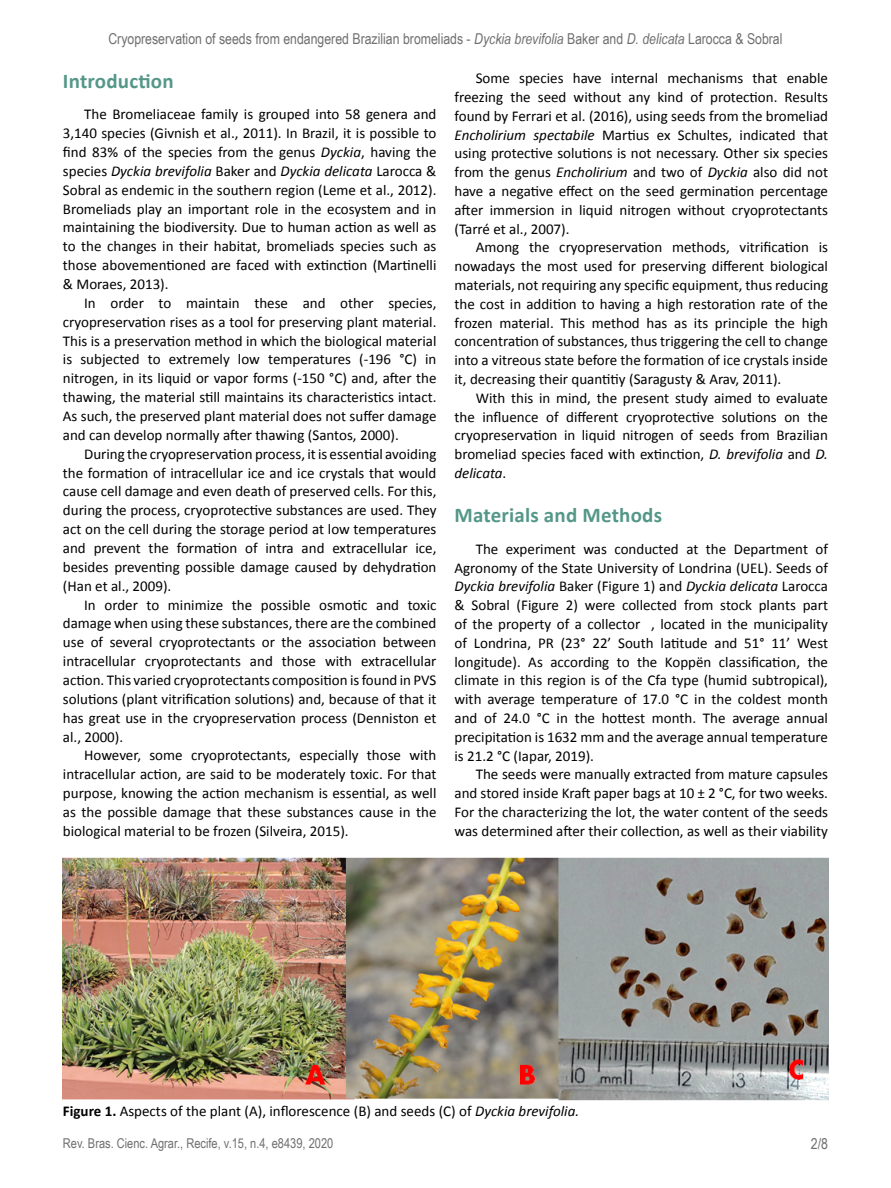
<style>
.page{position:relative;width:891px;height:1188px;background:#fff}
.page>*{position:absolute;margin:0;border:0;box-sizing:border-box;transform-origin:0 0}
.t1{font:700 21px "Calibri";letter-spacing:.01em;color:#549788}
.t2{font:15px/18.9px "Calibri";color:#000;text-align:justify}
.t3{font:15px "Arial Narrow";color:#706f6f}
.t4{font:13.5px "Arial Narrow";color:#706f6f}
.s1{font-style:italic}
.s2{font-weight:700}
</style>
<div class="page">
<img style="left:63px;top:857px;width:765px;height:244px">
<p class="t3" style="left:108px;top:28px;width:676px">Cryopreservation of seeds from endangered Brazilian bromeliads - <span class="s1">Dyckia brevifolia</span> Baker and <span class="s1">D. delicata</span> Larocca &amp; Sobral</p>
<h1 class="t1" style="left:63px;top:67px;width:112px">Introduction</h1>
<p class="t2" style="left:63px;top:105px;width:375px;text-indent:21px">The Bromeliaceae family is grouped into 58 genera and 3,140 species (Givnish et al., 2011). In Brazil, it is possible to find 83% of the species from the genus <span class="s1">Dyckia</span>, having the species <span class="s1">Dyckia brevifolia</span> Baker and <span class="s1">Dyckia delicata</span> Larocca &amp; Sobral as endemic in the southern region (Leme et al., 2012).<br>Bromeliads play an important role in the ecosystem and in maintaining the biodiversity. Due to human action as well as to the changes in their habitat, bromeliads species such as those abovementioned are faced with extinction (Martinelli &amp; Moraes, 2013).</p>
<p class="t2" style="left:63px;top:294px;width:375px;text-indent:21px">In order to maintain these and other species, cryopreservation rises as a tool for preserving plant material.<br>This is a preservation method in which the biological material is subjected to extremely low temperatures (-196 °C) in nitrogen, in its liquid or vapor forms (-150 °C) and, after the thawing, the material still maintains its characteristics intact.<br>As such, the preserved plant material does not suffer damage and can develop normally after thawing (Santos, 2000).</p>
<p class="t2" style="left:63px;top:444px;width:375px;text-indent:21px">During the cryopreservation process, it is essential avoiding the formation of intracellular ice and ice crystals that would cause cell damage and even death of preserved cells. For this, during the process, cryoprotective substances are used. They act on the cell during the storage period at low temperatures and prevent the formation of intra and extracellular ice, besides preventing possible damage caused by dehydration (Han et al., 2009).</p>
<p class="t2" style="left:63px;top:595px;width:375px;text-indent:21px">In order to minimize the possible osmotic and toxic damage when using these substances, there are the combined use of several cryoprotectants or the association between intracellular cryoprotectants and those with extracellular action. This varied cryoprotectants composition is found in PVS solutions (plant vitrification solutions) and, because of that it has great use in the cryopreservation process (Denniston et al., 2000).</p>
<p class="t2" style="left:63px;top:746px;width:375px;text-indent:21px">However, some cryoprotectants, especially those with intracellular action, are said to be moderately toxic. For that purpose, knowing the action mechanism is essential, as well as the possible damage that these substances cause in the biological material to be frozen (Silveira, 2015).</p>
<p class="t2" style="left:455px;top:69px;width:375px;text-indent:21px">Some species have internal mechanisms that enable freezing the seed without any kind of protection. Results found by Ferrari et al. (2016), using seeds from the bromeliad <span class="s1">Encholirium spectabile</span> Martius ex Schultes, indicated that using protective solutions is not necessary. Other six species from the genus <span class="s1">Encholirium</span> and two of <span class="s1">Dyckia</span> also did not have a negative effect on the seed germination percentage after immersion in liquid nitrogen without cryoprotectants (Tarré et al., 2007).</p>
<p class="t2" style="left:455px;top:238px;width:375px;text-indent:21px">Among the cryopreservation methods, vitrification is nowadays the most used for preserving different biological materials, not requiring any specific equipment, thus reducing the cost in addition to having a high restoration rate of the frozen material. This method has as its principle the high concentration of substances, thus triggering the cell to change into a vitreous state before the formation of ice crystals inside it, decreasing their quantitiy (Saragusty &amp; Arav, 2011).</p>
<p class="t2" style="left:455px;top:388px;width:375px;text-indent:21px">With this in mind, the present study aimed to evaluate the influence of different cryoprotective solutions on the cryopreservation in liquid nitrogen of seeds from Brazilian bromeliad species faced with extinction, <span class="s1">D. brevifolia</span> and <span class="s1">D. delicata</span>.</p>
<h1 class="t1" style="left:454px;top:502px;width:209px">Materials and Methods</h1>
<p class="t2" style="left:455px;top:540px;width:375px;text-indent:21px">The experiment was conducted at the Department of Agronomy of the State University of Londrina (UEL). Seeds of <span class="s1">Dyckia brevifolia</span> Baker (Figure 1) and <span class="s1">Dyckia delicata</span> Larocca &amp; Sobral (Figure 2) were collected from stock plants part of the property of a collector , located in the municipality of Londrina, PR (23° 22’ South latitude and 51° 11’ West longitude). As according to the Koppën classification, the climate in this region is of the Cfa type (humid subtropical), with average temperature of 17.0 °C in the coldest month and of 24.0 °C in the hottest month. The average annual precipitation is 1632 mm and the average annual temperature is 21.2 °C (Iapar, 2019).</p>
<p class="t2" style="left:455px;top:765px;width:375px;text-indent:21px">The seeds were manually extracted from mature capsules and stored inside Kraft paper bags at 10 ± 2 °C, for two weeks.<br>For the characterizing the lot, the water content of the seeds was determined after their collection, as well as their viability</p>
<p class="t2" style="left:63px;top:1102px;width:518px"><span class="s2">Figure 1.</span> Aspects of the plant (A), inflorescence (B) and seeds (C) of <span class="s1">Dyckia brevifolia.</span></p>
<p class="t4" style="left:63px;top:1134px;width:272px">Rev. Bras. Cienc. Agrar., Recife, v.15, n.4, e8439, 2020</p>
<p class="t3" style="left:811px;top:1133px;width:19px">2/8</p>
</div>
